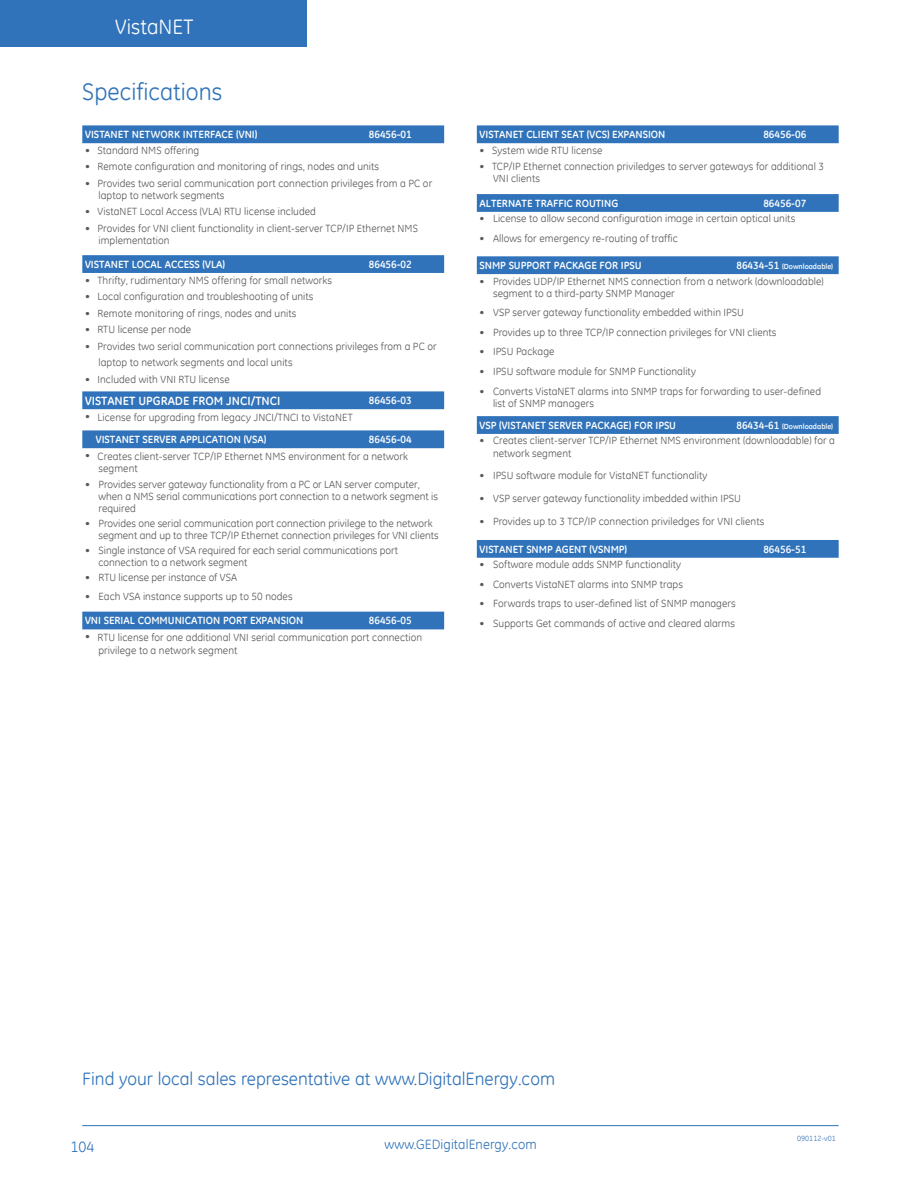
<style>
.page{position:relative;width:921px;height:1191px;background:#fff}
.page>*{position:absolute;margin:0;border:0;box-sizing:border-box;transform-origin:0 0}
.Main_Headings{font:24px "GE Inspira";color:#3073ba}
.Heading_2_White{font:21px "GE Inspira";color:#fff}
.Heading_3{font:18px "GE Inspira";color:#3073ba}
.t1{font:15px "GE Inspira";color:#3073ba}
.Copy{font:13.5px "GE Inspira";letter-spacing:.005em;color:#3073ba}
.Sub-headings{font:700 12px "GE Inspira";color:#fff}
.Spec__Text{font:10.5px/12px "GE Inspira";letter-spacing:.005em;color:#57585a}
.chart_Bullets{font:10.5px/12px "GE Inspira";color:#57585a}
.Sub-headings-2{font:700 10.5px "GE Inspira";color:#fff}
.Spec__Heading_1{font:700 10.5px "GE Inspira";letter-spacing:.005em;color:#fff}
.Sub-headings-3{font:700 7.5px "GE Inspira";color:#fff}
.Copy-2{font:7.5px "GE Inspira";letter-spacing:.005em;color:#3073ba}
.s1{font-size:10.5px}
</style>
<div class="page">
<div style="left:0;top:0;width:307px;height:46px;background:#3073ba"></div>
<hr style="left:82px;top:1125px;width:756px;height:1px;background:#3073ba">
<div style="left:82px;top:125px;width:362px;height:18px;background:#3073ba"></div>
<div style="left:82px;top:255px;width:362px;height:18px;background:#3073ba"></div>
<div style="left:82px;top:430px;width:362px;height:18px;background:#3073ba"></div>
<div style="left:82px;top:611px;width:362px;height:18px;background:#3073ba"></div>
<div style="left:477px;top:256px;width:361px;height:18px;background:#3073ba"></div>
<svg style="left:477px;top:194px;width:361px;height:18px;background:#3274ba"></svg>
<div style="left:477px;top:540px;width:361px;height:18px;background:#3073ba"></div>
<svg style="left:477px;top:416px;width:361px;height:18px;background:#3274ba"></svg>
<div style="left:477px;top:125px;width:361px;height:18px;background:#3073ba"></div>
<div style="left:82px;top:391px;width:362px;height:18px;background:#3073ba"></div>
<p class="Heading_2_White" style="left:115px;top:13px;width:80px">VistaNET</p>
<p class="Main_Headings" style="left:82px;top:76px;width:142px">Specifications</p>
<p class="Spec__Heading_1" style="left:85px;top:128px;width:12px">VISTA</p>
<p class="Spec__Heading_1" style="left:111px;top:128px;width:37px">NET NETWORK</p>
<p class="Spec__Heading_1" style="left:183px;top:128px;width:10px">INTERFACE</p>
<p class="Spec__Heading_1" style="left:236px;top:128px;width:23px">(VNI)</p>
<p class="Sub-headings-2" style="left:369px;top:128px;width:44px">86456-01</p>
<p class="Spec__Text" style="left:85px;top:144px;width:116px">• Standard NMS offering</p>
<p class="Spec__Text" style="left:85px;top:160px;width:296px">• Remote configuration and monitoring of rings, nodes and units</p>
<p class="Spec__Text" style="left:98px;top:177px;width:335px;text-indent:-14px">• Provides two serial communication port connection privileges from a PC or laptop to network segments</p>
<p class="Spec__Text" style="left:85px;top:205px;width:232px">• VistaNET Local Access (VLA) RTU license included</p>
<p class="Spec__Text" style="left:98px;top:222px;width:321px;text-indent:-14px">• Provides for VNI client functionality in client-server TCP/IP Ethernet NMS implementation</p>
<p class="Sub-headings-2" style="left:85px;top:257px;width:12px">VISTA</p>
<p class="Sub-headings-2" style="left:111px;top:257px;width:34px">NET LOCAL</p>
<p class="Sub-headings-2" style="left:165px;top:257px;width:13px">ACCESS</p>
<p class="Sub-headings-2" style="left:202px;top:257px;width:24px">(VLA)</p>
<p class="Sub-headings-2" style="left:369px;top:257px;width:44px">86456-02</p>
<p class="Spec__Text" style="left:85px;top:274px;width:249px">• Thrifty, rudimentary NMS offering for small networks</p>
<p class="Spec__Text" style="left:85px;top:290px;width:230px">• Local configuration and troubleshooting of units</p>
<p class="Spec__Text" style="left:85px;top:307px;width:213px">• Remote monitoring of rings, nodes and units</p>
<p class="Spec__Text" style="left:85px;top:323px;width:108px">• RTU license per node</p>
<p class="Spec__Text" style="left:98px;top:337px;width:340px;line-height:16.5px;text-indent:-14px">• Provides two serial communication port connections privileges from a PC or laptop to network segments and local units</p>
<p class="Spec__Text" style="left:85px;top:373px;width:146px">• Included with VNI RTU license</p>
<p class="Sub-headings" style="left:85px;top:393px;width:14px">VISTA</p>
<p class="Sub-headings" style="left:115px;top:393px;width:32px">NET UPGRADE</p>
<p class="Sub-headings" style="left:192px;top:393px;width:9px">FROM</p>
<p class="Sub-headings" style="left:226px;top:393px;width:56px">JNCI/TNCI</p>
<p class="Sub-headings-2" style="left:369px;top:394px;width:44px">86456-03</p>
<p class="Spec__Text" style="left:85px;top:411px;width:269px">• License for upgrading from legacy JNCI/TNCI to VistaNET</p>
<p class="Sub-headings-2" style="left:96px;top:433px;width:12px">VISTA</p>
<p class="Sub-headings-2" style="left:122px;top:433px;width:33px">NET SERVER</p>
<p class="Sub-headings-2" style="left:180px;top:433px;width:13px">APPLICATION</p>
<p class="Sub-headings-2" style="left:244px;top:433px;width:24px">(VSA)</p>
<p class="Sub-headings-2" style="left:369px;top:433px;width:44px">86456-04</p>
<p class="Spec__Text" style="left:98px;top:450px;width:311px;text-indent:-14px">• Creates client-server TCP/IP Ethernet NMS environment for a network segment</p>
<p class="chart_Bullets" style="left:98px;top:477px;width:341px;text-indent:-14px">• Provides server gateway functionality from a PC or LAN server computer, when a NMS serial communications port connection to a network segment is required</p>
<p class="chart_Bullets" style="left:98px;top:517px;width:342px;text-indent:-14px">• Provides one serial communication port connection privilege to the network segment and up to three TCP/IP Ethernet connection privileges for VNI clients</p>
<p class="chart_Bullets" style="left:98px;top:544px;width:301px;text-indent:-14px">• Single instance of VSA required for each serial communications port connection to a network segment</p>
<p class="chart_Bullets" style="left:85px;top:571px;width:153px">• RTU license per instance of VSA</p>
<p class="Spec__Text" style="left:85px;top:590px;width:209px">• Each VSA instance supports up to 50 nodes</p>
<p class="Sub-headings-2" style="left:85px;top:614px;width:31px">VNI SERIAL</p>
<p class="Sub-headings-2" style="left:138px;top:614px;width:15px">COMM</p>
<p class="Sub-headings-2" style="left:168px;top:614px;width:14px">UNICATION</p>
<p class="Sub-headings-2" style="left:223px;top:614px;width:13px">PORT</p>
<p class="Sub-headings-2" style="left:250px;top:614px;width:13px">EXPANSION</p>
<p class="Sub-headings-2" style="left:369px;top:614px;width:44px">86456-05</p>
<p class="Spec__Text" style="left:98px;top:631px;width:325px;text-indent:-14px">• RTU license for one additional VNI serial communication port connection privilege to a network segment</p>
<p class="Sub-headings-2" style="left:479px;top:128px;width:145px">VISTANET CLIENT SEAT (VCS) EXPANSION</p>
<p class="Sub-headings-2" style="left:763px;top:128px;width:44px">86456-06</p>
<p class="Spec__Text" style="left:479px;top:144px;width:124px">• System wide RTU license</p>
<p class="Spec__Text" style="left:493px;top:160px;width:332px;text-indent:-14px">• TCP/IP Ethernet connection priviledges to server gateways for additional 3<br>VNI clients</p>
<p class="Sub-headings-2" style="left:479px;top:196px;width:14px">ALTERNATE</p>
<p class="Sub-headings-2" style="left:535px;top:196px;width:12px">TRAFFIC</p>
<p class="Sub-headings-2" style="left:575px;top:196px;width:27px">ROUTING</p>
<p class="Sub-headings-2" style="left:763px;top:196px;width:44px">86456-07</p>
<p class="Spec__Text" style="left:479px;top:213px;width:317px">• License to allow second configuration image in certain optical units</p>
<p class="Spec__Text" style="left:479px;top:232px;width:200px">• Allows for emergency re-routing of traffic</p>
<p class="Sub-headings-2" style="left:479px;top:259px;width:49px">SNMP SUPPORT</p>
<p class="Sub-headings-2" style="left:553px;top:259px;width:13px">PACKAGE</p>
<p class="Sub-headings-2" style="left:599px;top:259px;width:7px">FOR</p>
<p class="Sub-headings-2" style="left:621px;top:259px;width:21px">IPSU</p>
<p class="Sub-headings-3" style="left:736px;top:262px;width:98px"><span class="s1">86434-51</span> (DOWNLOADABLE)</p>
<p class="Spec__Text" style="left:493px;top:275px;width:332px;text-indent:-14px">• Provides UDP/IP Ethernet NMS connection from a network (downloadable) segment to a third-party SNMP Manager</p>
<p class="Spec__Text" style="left:479px;top:306px;width:266px">• VSP server gateway functionality embedded within IPSU</p>
<p class="Spec__Text" style="left:479px;top:326px;width:298px">• Provides up to three TCP/IP connection privileges for VNI clients</p>
<p class="Spec__Text" style="left:479px;top:345px;width:76px">• IPSU Package</p>
<p class="Spec__Text" style="left:479px;top:365px;width:218px">• IPSU software module for SNMP Functionality</p>
<p class="Spec__Text" style="left:493px;top:385px;width:329px;text-indent:-14px">• Converts VistaNET alarms into SNMP traps for forwarding to user-defined list of SNMP managers</p>
<p class="Sub-headings-2" style="left:479px;top:418px;width:34px">VSP (VISTA</p>
<p class="Sub-headings-2" style="left:527px;top:418px;width:33px">NET SERVER</p>
<p class="Sub-headings-2" style="left:585px;top:418px;width:13px">PACKAGE</p>
<p class="Sub-headings-2" style="left:629px;top:418px;width:13px">) FOR</p>
<p class="Sub-headings-2" style="left:655px;top:418px;width:21px">IPSU</p>
<p class="Sub-headings-3" style="left:736px;top:421px;width:98px"><span class="s1">86434-61</span> (DOWNLOADABLE)</p>
<p class="Spec__Text" style="left:493px;top:434px;width:343px;text-indent:-14px">• Creates client-server TCP/IP Ethernet NMS environment (downloadable) for a network segment</p>
<p class="Spec__Text" style="left:479px;top:469px;width:229px">• IPSU software module for VistaNET functionality</p>
<p class="Spec__Text" style="left:479px;top:492px;width:263px">• VSP server gateway functionality imbedded within IPSU</p>
<p class="Spec__Text" style="left:479px;top:515px;width:286px">• Provides up to 3 TCP/IP connection priviledges for VNI clients</p>
<p class="Sub-headings-2" style="left:479px;top:542px;width:12px">VISTA</p>
<p class="Sub-headings-2" style="left:505px;top:542px;width:64px">NET SNMP AGENT</p>
<p class="Sub-headings-2" style="left:589px;top:542px;width:39px">(VSNMP)</p>
<p class="Sub-headings-2" style="left:763px;top:542px;width:44px">86456-51</p>
<p class="Spec__Text" style="left:479px;top:558px;width:203px">• Software module adds SNMP functionality</p>
<p class="Spec__Text" style="left:479px;top:578px;width:205px">• Converts VistaNET alarms into SNMP traps</p>
<p class="Spec__Text" style="left:479px;top:597px;width:258px">• Forwards traps to user-defined list of SNMP managers</p>
<p class="Spec__Text" style="left:479px;top:617px;width:257px">• Supports Get commands of active and cleared alarms</p>
<p class="Heading_3" style="left:82px;top:1067px;width:474px">Find your local sales representative at www.DigitalEnergy.com</p>
<p class="t1" style="left:70px;top:1136px;width:25px">104</p>
<p class="Copy" style="left:384px;top:1135px;width:154px">www.GEDigitalEnergy.com</p>
<p class="Copy-2" style="left:797px;top:1133px;width:40px">090112-v01</p>
</div>
